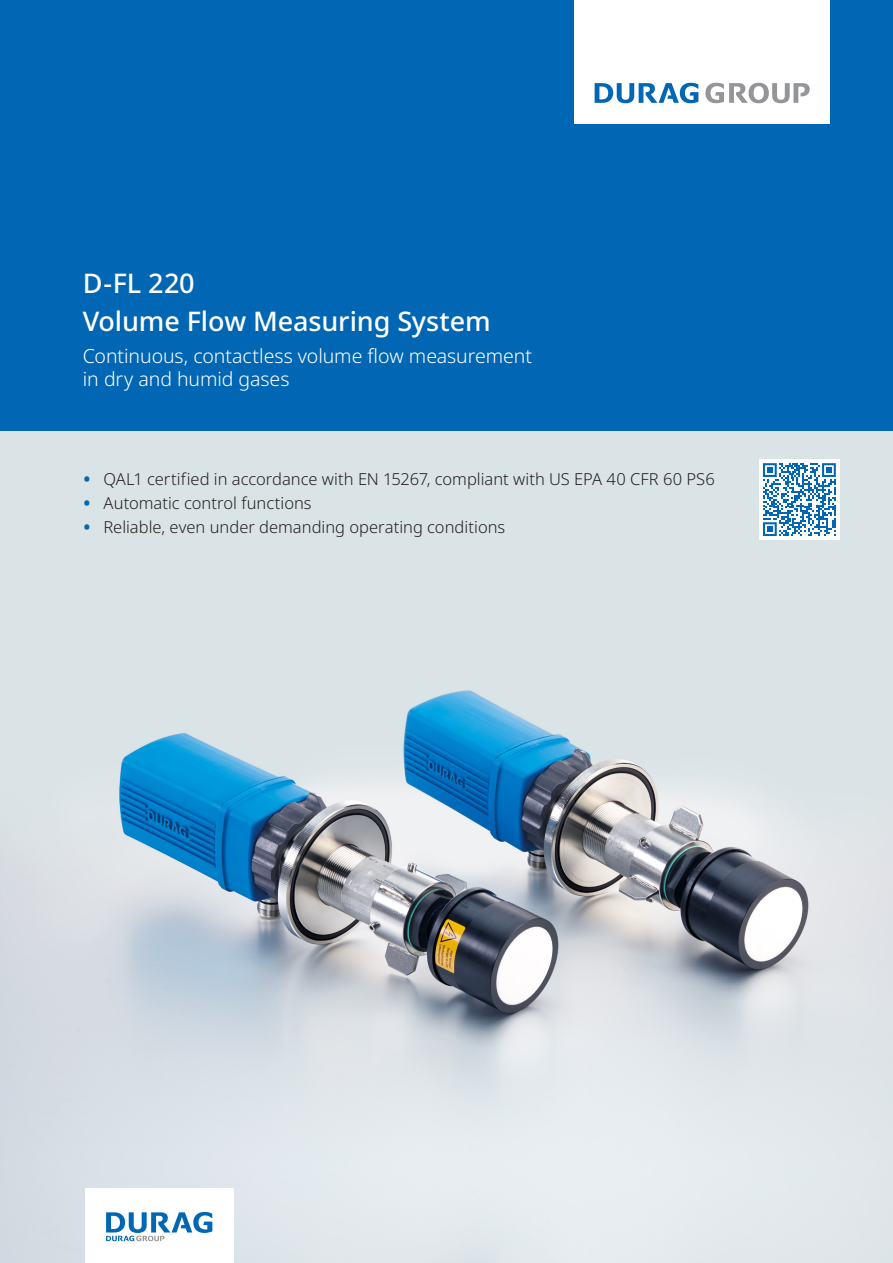
<style>
.page{position:relative;width:893px;height:1263px;background:#fff}
.page>*{position:absolute;margin:0;border:0;box-sizing:border-box;transform-origin:0 0}
.t1{font:500 27px/37.5px "Noto Sans";letter-spacing:-.005em;color:#fff}
.t2{font:300 19.5px/23.4px "Noto Sans";letter-spacing:-.005em;color:#fff}
.t3{font:300 16.5px "Noto Sans";color:#231f20}
.s1{font-weight:800;color:#0166b3}
</style>
<div class="page">
<img style="left:0;top:430px;width:893px;height:833px">
<div style="left:0;top:0;width:893px;height:430px;background:#0166b3"></div>
<div style="left:85px;top:1188px;width:149px;height:75px;background:#fff"></div>
<div style="left:574px;top:0;width:255px;height:123px;background:#fff"></div>
<svg style="left:595px;top:83px;width:103px;height:20px"></svg>
<svg style="left:705px;top:83px;width:105px;height:20px"></svg>
<svg style="left:106px;top:1212px;width:106px;height:29px"></svg>
<div style="left:759px;top:459px;width:81px;height:81px;background:#fff"></div>
<svg style="left:763px;top:463px;width:73px;height:73px"></svg>
<h1 class="t1" style="left:83px;top:265px;width:409px">D-FL 220<br>Volume Flow Measuring System</h1>
<p class="t2" style="left:83px;top:344px;width:451px">Continuous, contactless volume flow measurement in dry and humid gases</p>
<p class="t3" style="left:84px;top:468px;width:632px"><span class="s1">•</span> QAL1 certified in accordance with EN 15267, compliant with US EPA 40 CFR 60 PS6</p>
<p class="t3" style="left:84px;top:492px;width:229px"><span class="s1">•</span> Automatic control functions</p>
<p class="t3" style="left:84px;top:516px;width:423px"><span class="s1">•</span> Reliable, even under demanding operating conditions</p>
</div>
